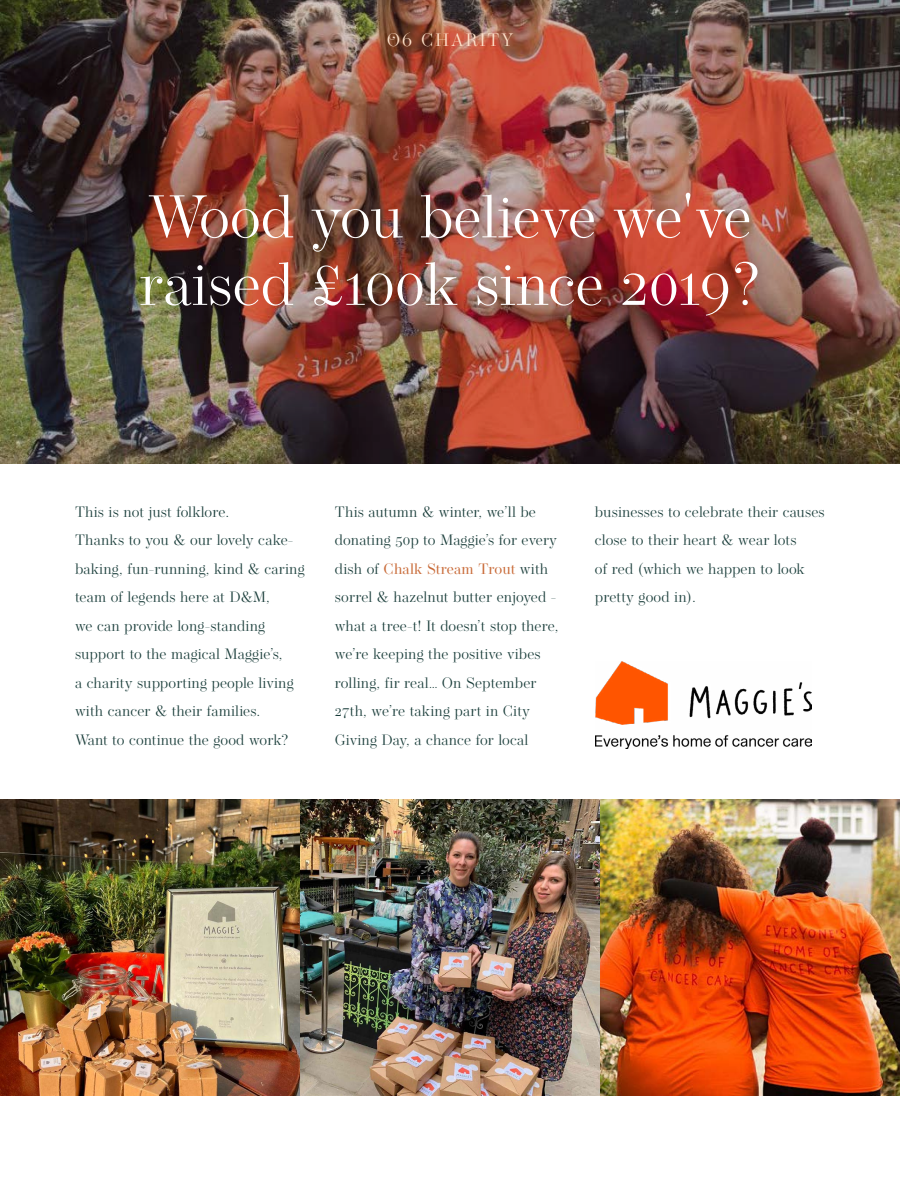
<style>
.page{position:relative;width:900px;height:1200px;background:#fff}
.page>*{position:absolute;margin:0;border:0;box-sizing:border-box;transform-origin:0 0}
.t1{font:300 60px/67.5px "Operetta 12";color:#fff}
.t2{font:300 18px "Operetta 12";letter-spacing:.1em;color:#ffe3cc}
.t3{font:300 15px/28.5px "Operetta 12";letter-spacing:.01em;color:#173b38}
.s1{font-weight:400;color:#c96b39}
</style>
<div class="page">
<img style="left:0;top:0;width:900px;height:463px">
<img style="left:595px;top:661px;width:216px;height:87px">
<img style="left:0;top:800px;width:900px;height:295px">
<p class="t2" style="left:387px;top:29px;width:128px">O6 CHARITY</p>
<h1 class="t1" style="left:139px;top:183px;width:623px">Wood you believe we've raised £100k since 2019?</h1>
<p class="t3" style="left:75px;top:497px;width:231px">This is not just folklore.<br>Thanks to you &amp; our lovely cake&shy;baking, fun-running, kind &amp; caring team of legends here at D&amp;M,<br>we can provide long-standing support to the magical Maggie’s,<br>a charity supporting people living with cancer &amp; their families.<br>Want to continue the good work?</p>
<p class="t3" style="left:335px;top:497px;width:225px">This autumn &amp; winter, we’ll be donating 50p to Maggie’s for every dish of <span class="s1">Chalk Stream Trout</span> with sorrel &amp; hazelnut butter enjoyed - what a tree-t! It doesn’t stop there, we’re keeping the positive vibes rolling, fir real… On September<br>27th, we’re taking part in City<br>Giving Day, a chance for local</p>
<p class="t3" style="left:595px;top:497px;width:231px">businesses to celebrate their causes close to their heart &amp; wear lots<br>of red (which we happen to look pretty good in).</p>
</div>
